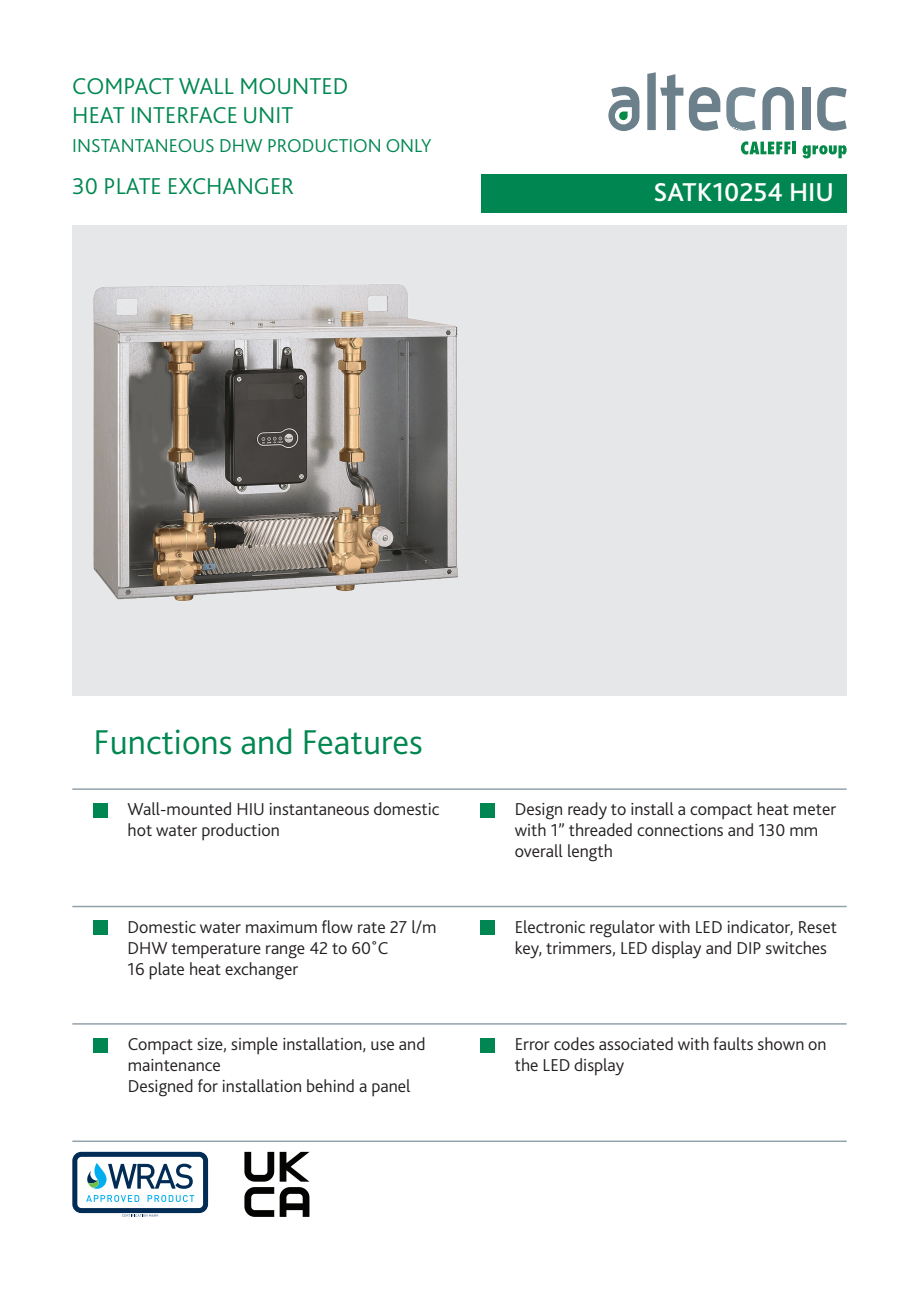
<style>
.page{position:relative;width:919px;height:1289px;background:#fff}
.page>*{position:absolute;margin:0;border:0;box-sizing:border-box;transform-origin:0 0}
.t1{font:300 36px "Bliss 2";color:#008751}
.t2{font:500 27px "Bliss 2";color:#fff}
.t3{font:300 24px/28.8px "Bliss 2";color:#008751}
.t4{font:300 19.5px "Bliss 2";color:#008751}
.t5{font:300 18px/21px "Bliss 2";color:#231f20}
</style>
<div class="page">
<svg style="left:647px;top:72px;width:73px;height:59px"></svg>
<svg style="left:726px;top:87px;width:29px;height:44px"></svg>
<svg style="left:762px;top:87px;width:31px;height:43px"></svg>
<div style="left:801px;top:88px;width:9px;height:42px;background:#6c808c"></div>
<svg style="left:817px;top:87px;width:29px;height:44px"></svg>
<svg style="left:608px;top:87px;width:31px;height:44px"></svg>
<svg style="left:741px;top:141px;width:54px;height:13px"></svg>
<svg style="left:802px;top:145px;width:44px;height:13px"></svg>
<div style="left:72px;top:225px;width:774px;height:470px;background:#e6e7e9"></div>
<div style="left:480px;top:174px;width:366px;height:39px;background:#008751"></div>
<div style="left:94px;top:803px;width:14px;height:14px;background:#008751"></div>
<hr style="left:72px;top:788px;width:774px;height:1px;background:#94a2aa">
<hr style="left:72px;top:905px;width:774px;height:2px;background:#94a2aa">
<hr style="left:72px;top:1023px;width:774px;height:1px;background:#94a2aa">
<hr style="left:72px;top:1140px;width:774px;height:1px;background:#94a2aa">
<div style="left:94px;top:920px;width:14px;height:14px;background:#008751"></div>
<div style="left:94px;top:1037px;width:14px;height:15px;background:#008751"></div>
<div style="left:480px;top:803px;width:15px;height:14px;background:#008751"></div>
<div style="left:480px;top:920px;width:15px;height:14px;background:#008751"></div>
<div style="left:480px;top:1037px;width:15px;height:15px;background:#008751"></div>
<svg style="left:86px;top:1195px;width:53px;height:6px"></svg>
<svg style="left:147px;top:1195px;width:47px;height:6px"></svg>
<svg style="left:87px;top:1163px;width:106px;height:25px"></svg>
<div style="left:72px;top:1151px;width:136px;height:61px;border:5px solid #002c55;border-radius:6px"></div>
<svg style="left:122px;top:1214px;width:36px;height:2px"></svg>
<svg style="left:244px;top:1151px;width:65px;height:65px"></svg>
<img style="left:93px;top:284px;width:365px;height:317px">
<h3 class="t3" style="left:72px;top:71px;width:277px">COMPACT WALL MOUNTED<br>HEAT INTERFACE UNIT</h3>
<p class="t4" style="left:72px;top:134px;width:361px">INSTANTANEOUS DHW PRODUCTION ONLY</p>
<h3 class="t3" style="left:72px;top:171px;width:223px">30 PLATE EXCHANGER</h3>
<h2 class="t2" style="left:653px;top:175px;width:182px">SATK10254 HIU</h2>
<h1 class="t1" style="left:94px;top:719px;width:330px">Functions and Features</h1>
<p class="t5" style="left:128px;top:798px;width:313px">Wall-mounted HIU instantaneous domestic hot water production</p>
<p class="t5" style="left:128px;top:916px;width:310px">Domestic water maximum flow rate 27 l/m<br>DHW temperature range 42 to 60˚C<br>16 plate heat exchanger</p>
<p class="t5" style="left:128px;top:1033px;width:299px">Compact size, simple installation, use and maintenance<br>Designed for installation behind a panel</p>
<p class="t5" style="left:514px;top:798px;width:323px">Design ready to install a compact heat meter with 1” threaded connections and 130 mm overall length</p>
<p class="t5" style="left:514px;top:916px;width:323px">Electronic regulator with LED indicator, Reset key, trimmers, LED display and DIP switches</p>
<p class="t5" style="left:514px;top:1033px;width:313px">Error codes associated with faults shown on the LED display</p>
</div>
